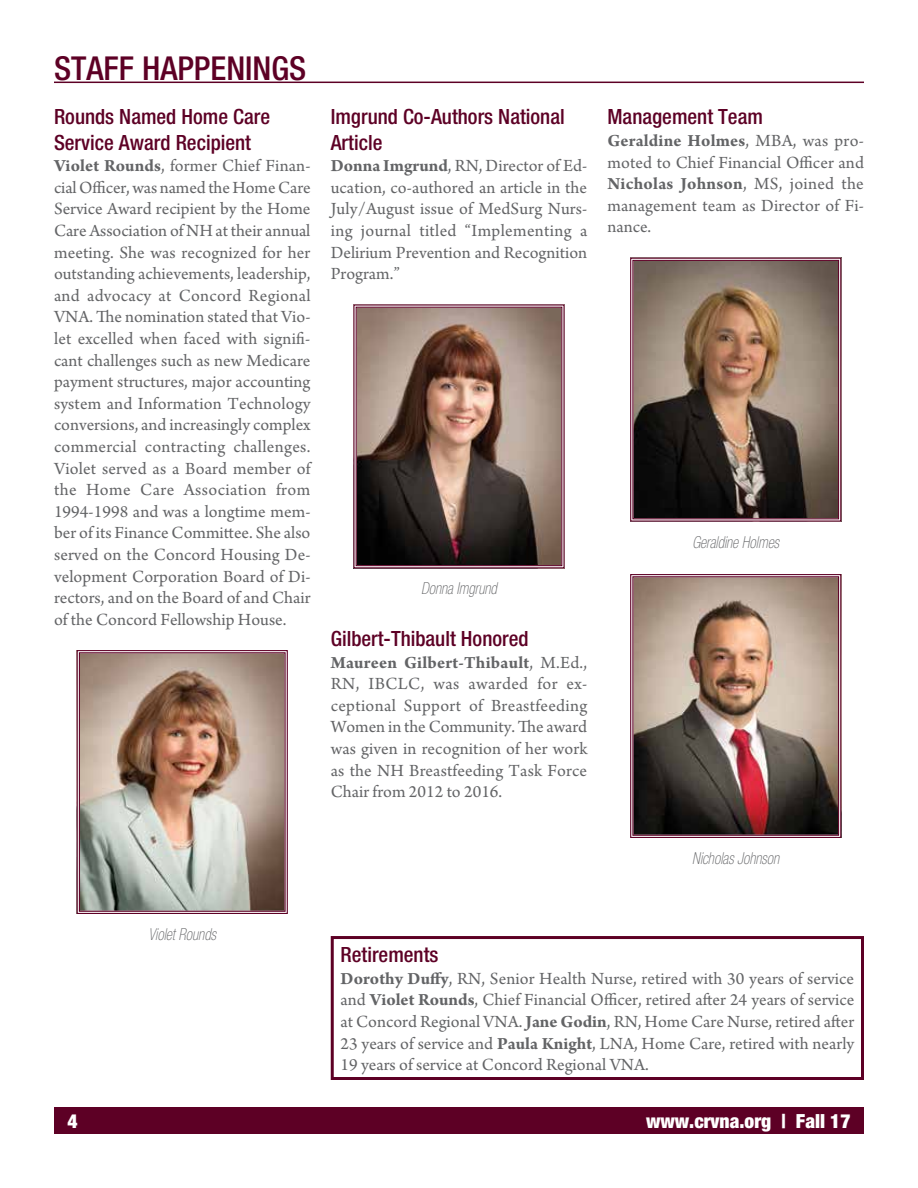
<style>
.page{position:relative;width:918px;height:1188px;background:#fff}
.page>*{position:absolute;margin:0;border:0;box-sizing:border-box;transform-origin:0 0}
.t1{font:500 condensed 33px "Helvetica Neue";color:#5d0025}
.t2{font:500 condensed 21px/25.2px "Helvetica Neue";color:#5d0025}
.t3{font:900 condensed 19.5px "Helvetica Neue";color:#fff}
.t4{font:18px/21.6px "Arno Pro";color:#636466;text-align:justify}
.t5{font:italic 100 condensed 16.5px "Helvetica Neue";color:#636466;scale:.9 1}
.s1{font-weight:700}
</style>
<div class="page">
<div style="left:54px;top:1107px;width:810px;height:27px;background:#5d0025"></div>
<div style="left:331px;top:936px;width:533px;height:144px;border:3px solid #5d0025"></div>
<hr style="left:54px;top:82px;width:810px;height:1px;background:#5d0025">
<img style="left:76px;top:650px;width:212px;height:264px">
<div style="left:79px;top:652px;width:207px;height:260px;border:1px solid #5d0025"></div>
<svg style="left:353px;top:304px;width:212px;height:265px;background:#7c675e"></svg>
<div style="left:356px;top:307px;width:206px;height:259px;border:1px solid #5d0025"></div>
<svg style="left:630px;top:257px;width:212px;height:265px;background:#705e51"></svg>
<div style="left:632px;top:260px;width:207px;height:259px;border:1px solid #5d0025"></div>
<img style="left:630px;top:574px;width:212px;height:264px">
<div style="left:632px;top:576px;width:207px;height:260px;border:1px solid #5d0025"></div>
<h1 class="t1" style="left:54px;top:48px;width:254px">STAFF HAPPENINGS</h1>
<p class="t2" style="left:54px;top:104px;width:218px">Rounds Named Home Care<br>Service Award Recipient</p>
<p class="t4" style="left:54px;top:156px;width:258px"><span class="s1">Violet Rounds</span>, former Chief Finan&shy;cial Officer, was named the Home Care Service Award recipient by the Home Care Association of NH at their annual meeting. She was recognized for her outstanding achievements, leadership, and advocacy at Concord Regional VNA. The nomination stated that Vio&shy;let excelled when faced with signifi&shy;cant challenges such as new Medicare payment structures, major accounting system and Information Technology conversions, and increasingly complex commercial contracting challenges.<br>Violet served as a Board member of the Home Care Association from 1994-1998 and was a longtime mem&shy;ber of its Finance Committee. She also served on the Concord Housing De&shy;velopment Corporation Board of Di&shy;rectors, and on the Board of and Chair of the Concord Fellowship House.</p>
<p class="t2" style="left:331px;top:104px;width:236px">Imgrund Co-Authors National<br>Article</p>
<p class="t4" style="left:331px;top:156px;width:258px"><span class="s1">Donna Imgrund</span>, RN, Director of Ed&shy;ucation, co-authored an article in the July/August issue of MedSurg Nurs&shy;ing journal titled “Implementing a Delirium Prevention and Recognition Program.”</p>
<p class="t5" style="left:421px;top:579px;width:86px">Donna Imgrund</p>
<p class="t2" style="left:331px;top:626px;width:199px">Gilbert-Thibault Honored</p>
<p class="t4" style="left:331px;top:652px;width:258px"><span class="s1">Maureen Gilbert-Thibault</span>, M.Ed., RN, IBCLC, was awarded for ex&shy;ceptional Support of Breastfeeding Women in the Community. The award was given in recognition of her work as the NH Breastfeeding Task Force Chair from 2012 to 2016.</p>
<p class="t2" style="left:608px;top:104px;width:157px">Management Team</p>
<p class="t4" style="left:608px;top:131px;width:258px"><span class="s1">Geraldine Holmes</span>, MBA, was pro&shy;moted to Chief Financial Officer and <span class="s1">Nicholas Johnson</span>, MS, joined the management team as Director of Fi&shy;nance.</p>
<p class="t5" style="left:692px;top:533px;width:98px">Geraldine Holmes</p>
<p class="t5" style="left:692px;top:849px;width:98px">Nicholas Johnson</p>
<p class="t5" style="left:149px;top:925px;width:76px">Violet Rounds</p>
<p class="t2" style="left:340px;top:942px;width:99px">Retirements</p>
<p class="t4" style="left:340px;top:969px;width:515px"><span class="s1">Dorothy Duffy</span>, RN, Senior Health Nurse, retired with 30 years of service and <span class="s1">Violet Rounds</span>, Chief Financial Officer, retired after 24 years of service at Concord Regional VNA. <span class="s1">Jane Godin</span>, RN, Home Care Nurse, retired after 23 years of service and <span class="s1">Paula Knight</span>, LNA, Home Care, retired with nearly 19 years of service at Concord Regional VNA.</p>
<p class="t3" style="left:68px;top:1109px;width:12px">4</p>
<p class="t3" style="left:646px;top:1109px;width:206px">www.crvna.org | Fall 17</p>
</div>
